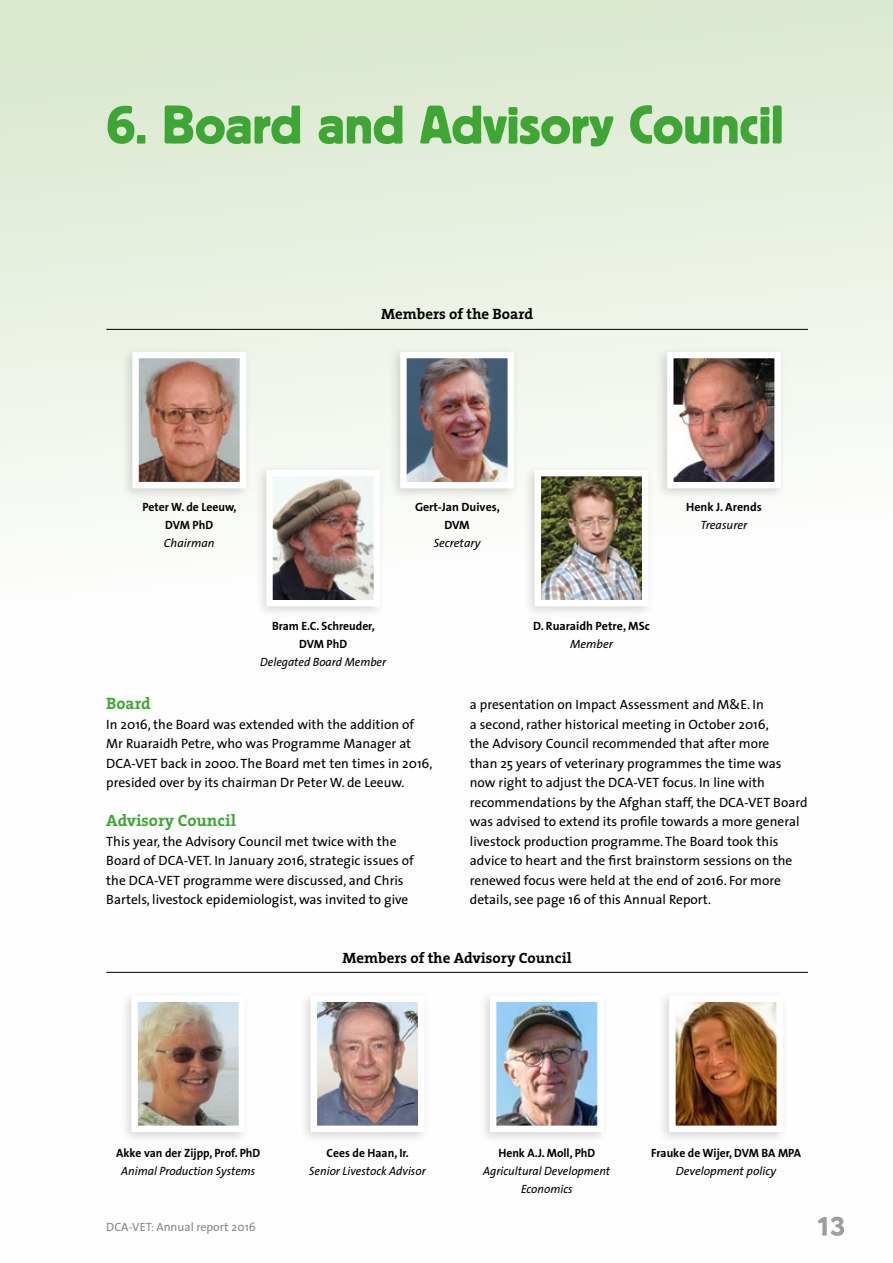
<style>
.page{position:relative;width:893px;height:1263px;background:#fff}
.page>*{position:absolute;margin:0;border:0;box-sizing:border-box;transform-origin:0 0}
.t1{font:700 16.5px "The Serif";color:#3fa535}
.t2{font:700 15px "The Serif";color:#000}
.t3{font:13.5px/19.5px "The Sans";color:#000}
.t4{font:700 12px/18px "The Sans";color:#000;text-align:center}
.t5{font:italic 12px/18px "The Sans";color:#000;text-align:center}
.t6{font:12px "The Sans";color:#878787}
</style>
<div class="page">
<div style="left:0;top:0;width:893px;height:1263px;background:linear-gradient(to bottom,#e3eedb,#fff)"></div>
<svg style="left:108px;top:105px;width:674px;height:41px;background:#99cc8f"></svg>
<div style="left:119px;top:989px;width:132px;height:155px;background:#000;opacity:.15"></div>
<img style="left:138px;top:1002px;width:100px;height:123px">
<div style="left:131px;top:995px;width:114px;height:137px;border:6px solid #fff"></div>
<div style="left:299px;top:989px;width:131px;height:155px;background:#000;opacity:.15"></div>
<img style="left:318px;top:1002px;width:99px;height:123px">
<div style="left:311px;top:995px;width:113px;height:137px;border:6px solid #fff"></div>
<div style="left:478px;top:989px;width:132px;height:155px;background:#000;opacity:.15"></div>
<img style="left:497px;top:1002px;width:100px;height:123px">
<div style="left:490px;top:995px;width:114px;height:137px;border:6px solid #fff"></div>
<div style="left:657px;top:989px;width:132px;height:155px;background:#000;opacity:.15"></div>
<img style="left:676px;top:1002px;width:100px;height:123px">
<div style="left:655px;top:346px;width:132px;height:154px;background:#000;opacity:.15"></div>
<img style="left:674px;top:359px;width:100px;height:122px">
<div style="left:667px;top:352px;width:114px;height:136px;border:6px solid #fff"></div>
<div style="left:388px;top:346px;width:132px;height:154px;background:#000;opacity:.15"></div>
<img style="left:407px;top:359px;width:100px;height:122px">
<div style="left:400px;top:352px;width:114px;height:136px;border:6px solid #fff"></div>
<div style="left:523px;top:464px;width:131px;height:154px;background:#000;opacity:.15"></div>
<img style="left:542px;top:477px;width:99px;height:122px">
<div style="left:535px;top:470px;width:113px;height:136px;border:6px solid #fff"></div>
<div style="left:254px;top:464px;width:132px;height:154px;background:#000;opacity:.15"></div>
<img style="left:273px;top:477px;width:100px;height:122px">
<div style="left:266px;top:470px;width:114px;height:136px;border:6px solid #fff"></div>
<div style="left:120px;top:346px;width:132px;height:154px;background:#000;opacity:.15"></div>
<img style="left:139px;top:359px;width:100px;height:122px">
<div style="left:132px;top:352px;width:114px;height:136px;border:6px solid #fff"></div>
<hr style="left:106px;top:329px;width:702px;height:1px;background:#000">
<hr style="left:106px;top:972px;width:702px;height:1px;background:#000">
<svg style="left:818px;top:1217px;width:26px;height:19px"></svg>
<p class="t2" style="left:381px;top:301px;width:154px">Members of the Board</p>
<p class="t4" style="left:142px;top:498px;width:96px">Peter W. de Leeuw,<br>DVM PhD</p>
<p class="t5" style="left:164px;top:534px;width:52px">Chairman</p>
<p class="t4" style="left:272px;top:617px;width:104px">Bram E.C. Schreuder,<br>DVM PhD</p>
<p class="t5" style="left:260px;top:653px;width:128px">Delegated Board Member</p>
<p class="t4" style="left:415px;top:498px;width:86px">Gert-Jan Duives,<br>DVM</p>
<p class="t5" style="left:434px;top:534px;width:48px">Secretary</p>
<p class="t4" style="left:533px;top:617px;width:118px">D. Ruaraidh Petre, MSc</p>
<p class="t5" style="left:570px;top:635px;width:44px">Member</p>
<p class="t4" style="left:686px;top:498px;width:77px">Henk J. Arends</p>
<p class="t5" style="left:700px;top:516px;width:48px">Treasurer</p>
<p class="t1" style="left:106px;top:690px;width:46px">Board</p>
<p class="t3" style="left:106px;top:714px;width:328px">In 2016, the Board was extended with the addition of Mr Ruaraidh Petre, who was Programme Manager at DCA-VET back in 2000. The Board met ten times in 2016, presided over by its chairman Dr Peter W. de Leeuw.</p>
<p class="t1" style="left:106px;top:807px;width:131px">Advisory Council</p>
<p class="t3" style="left:106px;top:831px;width:309px">This year, the Advisory Council met twice with the Board of DCA-VET. In January 2016, strategic issues of the DCA-VET programme were discussed, and Chris Bartels, livestock epidemiologist, was invited to give</p>
<p class="t3" style="left:470px;top:694px;width:339px">a presentation on Impact Assessment and M&amp;E. In<br>a second, rather historical meeting in October 2016,<br>the Advisory Council recommended that after more<br>than 25 years of veterinary programmes the time was now right to adjust the DCA-VET focus. In line with recommendations by the Afghan staff, the DCA-VET Board was advised to extend its profile towards a more general livestock production programme. The Board took this advice to heart and the first brainstorm sessions on the renewed focus were held at the end of 2016. For more details, see page 16 of this Annual Report.</p>
<p class="t2" style="left:342px;top:945px;width:231px">Members of the Advisory Council</p>
<p class="t4" style="left:116px;top:1144px;width:146px">Akke van der Zijpp, Prof. PhD</p>
<p class="t5" style="left:121px;top:1162px;width:136px">Animal Production Systems</p>
<p class="t6" style="left:106px;top:1217px;width:151px">DCA-VET: Annual report 2016</p>
<p class="t4" style="left:327px;top:1144px;width:84px">Cees de Haan, Ir.</p>
<p class="t5" style="left:309px;top:1162px;width:118px">Senior Livestock Advisor</p>
<p class="t4" style="left:498px;top:1144px;width:98px">Henk A.J. Moll, PhD</p>
<p class="t5" style="left:483px;top:1162px;width:128px">Agricultural Development<br>Economics</p>
<p class="t4" style="left:651px;top:1144px;width:151px">Frauke de Wijer, DVM BA MPA</p>
<p class="t5" style="left:676px;top:1162px;width:102px">Development policy</p>
</div>
